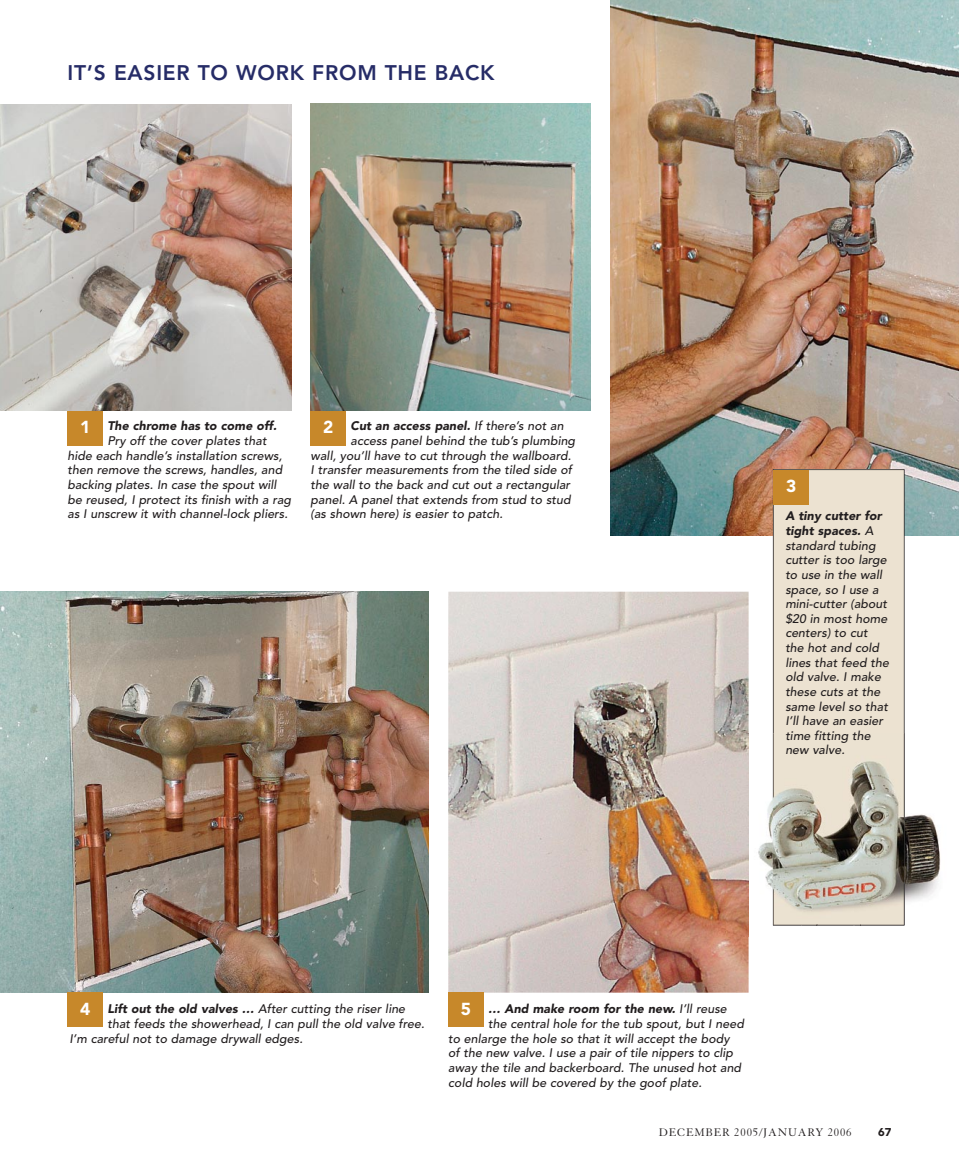
<style>
.page{position:relative;width:959px;height:1175px;background:#fff}
.page>*{position:absolute;margin:0;border:0;box-sizing:border-box;transform-origin:0 0}
.t1{font:800 21px "Avenir";letter-spacing:.035em;color:#262c67}
.t2{font:900 17.25px "Avenir";color:#fff}
.t3{font:italic 500 12.3px/14.7px "Avenir";letter-spacing:.005em;color:#211d1e}
.t4{font:italic 900 12.3px "Avenir";letter-spacing:.005em;color:#211d1e}
.t5{font:12px "Granjon";letter-spacing:.07em;color:#211d1e}
.t6{font:900 11.25px "Avenir";color:#211d1e}
.s1{font-weight:500}
.s2{font-weight:900}
</style>
<div class="page">
<img style="left:310px;top:104px;width:281px;height:307px">
<img style="left:1px;top:105px;width:290px;height:306px">
<img style="left:610px;top:0;width:348px;height:535px">
<img style="left:0;top:591px;width:429px;height:401px">
<img style="left:448px;top:591px;width:300px;height:401px">
<div style="left:772px;top:469px;width:132px;height:264px;background:#ece2d1"></div>
<div style="left:773px;top:470px;width:36px;height:34px;background:#c7882a"></div>
<div style="left:310px;top:411px;width:36px;height:34px;background:#c7882a"></div>
<img style="left:726px;top:733px;width:75px;height:204px">
<img style="left:854px;top:733px;width:87px;height:193px">
<img style="left:801px;top:925px;width:53px;height:1px">
<img style="left:817px;top:733px;width:43px;height:144px">
<img style="left:772px;top:733px;width:1px;height:192px">
<img style="left:860px;top:733px;width:44px;height:192px">
<img style="left:860px;top:877px;width:1px;height:48px">
<img style="left:773px;top:733px;width:44px;height:192px">
<img style="left:816px;top:877px;width:44px;height:48px">
<div style="left:68px;top:992px;width:35px;height:35px;background:#c7882a"></div>
<div style="left:448px;top:992px;width:35px;height:35px;background:#c7882a"></div>
<div style="left:68px;top:411px;width:35px;height:34px;background:#c7882a"></div>
<h1 class="t1" style="left:68px;top:60px;width:428px">IT’S EASIER TO WORK FROM THE BACK</h1>
<h2 class="t2" style="left:80px;top:416px;width:12px">1</h2>
<p class="t4" style="left:107px;top:419px;width:171px">The chrome has to come off.</p>
<p class="t3" style="left:67px;top:434px;width:225px;text-indent:40px">Pry off the cover plates that hide each handle’s installation screws, then remove the screws, handles, and backing plates. In case the spout will be reused, I protect its finish with a rag as I unscrew it with channel-lock pliers.</p>
<h2 class="t2" style="left:323px;top:416px;width:12px">2</h2>
<p class="t4" style="left:350px;top:419px;width:214px">Cut an access panel. <span class="s1">If there’s not an</span></p>
<p class="t3" style="left:350px;top:434px;width:226px">access panel behind the tub’s plumbing</p>
<p class="t3" style="left:310px;top:448px;width:262px">wall, you’ll have to cut through the wallboard.</p>
<p class="t3" style="left:310px;top:463px;width:263px">I transfer measurements from the tiled side of</p>
<p class="t3" style="left:310px;top:477px;width:261px">the wall to the back and cut out a rectangular</p>
<p class="t3" style="left:310px;top:492px;width:261px">panel. A panel that extends from stud to stud</p>
<p class="t3" style="left:310px;top:507px;width:194px">(as shown here) is easier to patch.</p>
<h2 class="t2" style="left:786px;top:476px;width:12px">3</h2>
<p class="t3" style="left:785px;top:509px;width:105px"><span class="s2">A tiny cutter for tight spaces.</span> A standard tubing cutter is too large to use in the wall space, so I use a mini-cutter (about $20 in most home centers) to cut the hot and cold lines that feed the old valve. I make these cuts at the same level so that<br>I’ll have an easier time fitting the new valve.</p>
<h2 class="t2" style="left:80px;top:998px;width:12px">4</h2>
<p class="t4" style="left:488px;top:1001px;width:240px">… And make room for the new. <span class="s1">I’ll reuse</span></p>
<p class="t3" style="left:488px;top:1016px;width:257px">the central hole for the tub spout, but I need</p>
<p class="t3" style="left:448px;top:1031px;width:283px">to enlarge the hole so that it will accept the body</p>
<p class="t3" style="left:448px;top:1046px;width:286px">of the new valve. I use a pair of tile nippers to clip</p>
<p class="t3" style="left:448px;top:1060px;width:294px">away the tile and backerboard. The unused hot and</p>
<p class="t3" style="left:448px;top:1075px;width:255px">cold holes will be covered by the goof plate.</p>
<h2 class="t2" style="left:461px;top:998px;width:12px">5</h2>
<p class="t3" style="left:107px;top:1002px;width:299px"><span class="s2">Lift out the old valves …</span> After cutting the riser line</p>
<p class="t3" style="left:107px;top:1016px;width:319px">that feeds the showerhead, I can pull the old valve free.</p>
<p class="t3" style="left:69px;top:1031px;width:235px">I’m careful not to damage drywall edges.</p>
<p class="t5" style="left:659px;top:1126px;width:194px">DECEMBER 2005/JANUARY 2006</p>
<p class="t6" style="left:878px;top:1125px;width:15px">67</p>
</div>
